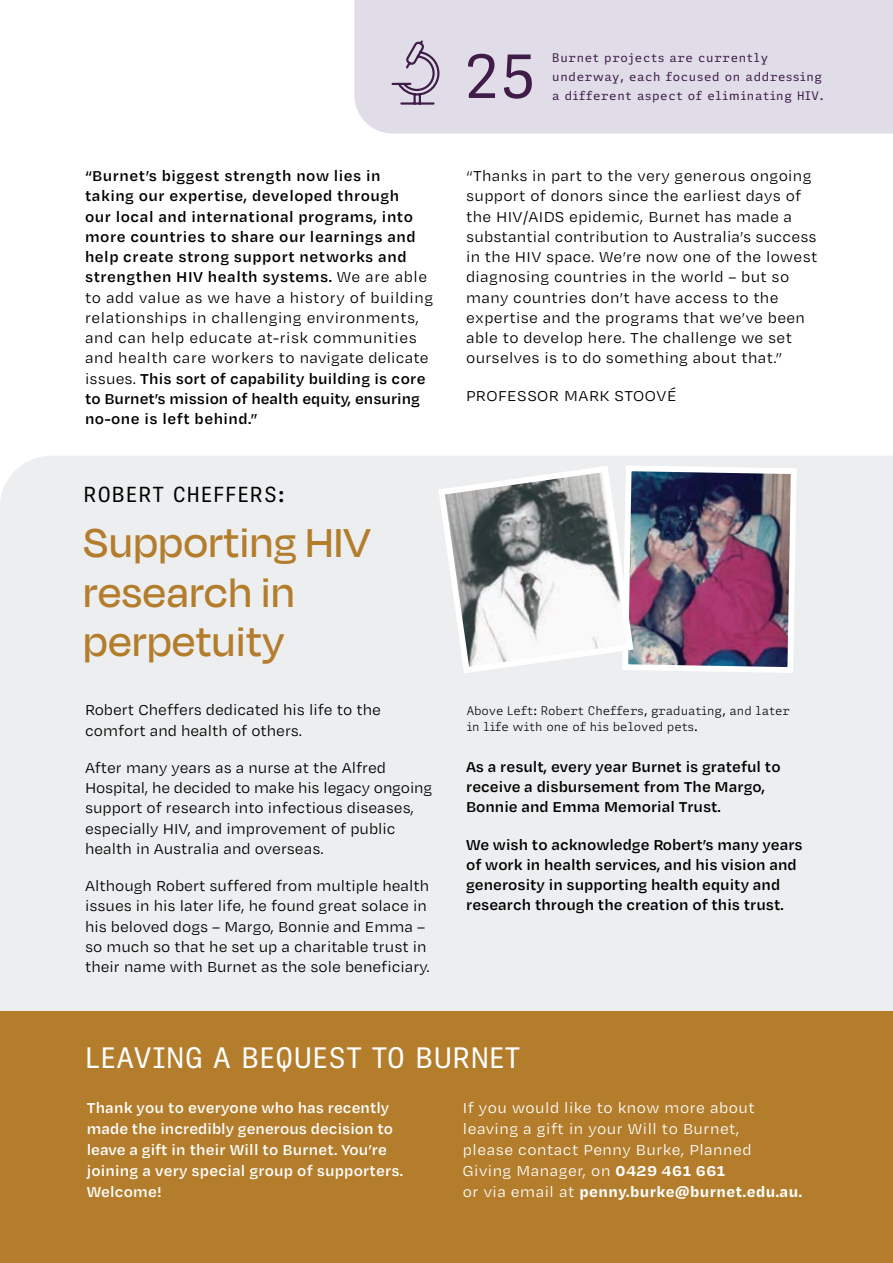
<style>
.page{position:relative;width:893px;height:1263px;background:#fff}
.page>*{position:absolute;margin:0;border:0;box-sizing:border-box;transform-origin:0 0}
.t1{font:60px "Adelle Mono Flex";color:#3f1d48}
.t2{font:500 46.5px/49.5px "Degular Display";letter-spacing:.03em;color:#b37d2c}
.t3{font:28.5px "Adelle Mono Flex";letter-spacing:.03em;color:#fff}
.t4{font:21px "Adelle Mono Flex";letter-spacing:.06em;color:#000}
.t5{font:600 16.5px/20.2px "Degular Text";letter-spacing:.03em;color:#000}
.t6{font:16.5px/20.2px "Degular Text";color:#000}
.t7{font:16.5px/20.2px "Degular Text";letter-spacing:.02em;color:#000}
.t8{font:600 16.5px/20.2px "Degular Text";color:#000}
.t9{font:16.5px/21px "Degular Text";letter-spacing:.03em;color:#fff}
.t10{font:600 16.5px/21px "Degular Text";letter-spacing:.01em;color:#fff}
.t11{font:16.5px "Degular Text";letter-spacing:.03em;color:#000}
.t12{font:12px/18.8px "Adelle Mono Flex";letter-spacing:.06em;color:#3f1d48}
.t13{font:300 12px/16.5px "Adelle Mono Flex";color:#000}
.s1{font-weight:400}
.s2{font-weight:700}
</style>
<div class="page">
<div style="left:0;top:456px;width:893px;height:807px;background:#eceef0"></div>
<img style="left:435px;top:462px;width:365px;height:215px">
<div style="left:1px;top:1011px;width:892px;height:252px;background:#b37d2c"></div>
<div style="left:354px;top:0;width:539px;height:134px;background:#e0dde8"></div>
<svg style="left:390px;top:38px;width:51px;height:68px;background:#c3bacb"></svg>
<h1 class="t1" style="left:463px;top:40px;width:75px">25</h1>
<p class="t12" style="left:552px;top:49px;width:271px">Burnet projects are currently underway, each focused on addressing</p>
<p class="t12" style="left:552px;top:86px;width:273px">a different aspect of eliminating HIV.</p>
<p class="t5" style="left:85px;top:165px;width:350px">“Burnet’s biggest strength now lies in taking our expertise, developed through<br>our local and international programs, into more countries to share our learnings and help create strong support networks and strengthen HIV health systems. <span class="s1">We are able to add value as we have a history of building relationships in challenging environments, and can help educate at-risk communities and health care workers to navigate delicate issues.</span> This sort of capability building is core to Burnet’s mission of health equity, ensuring no-one is left behind.”</p>
<p class="t7" style="left:466px;top:165px;width:353px">“Thanks in part to the very generous ongoing support of donors since the earliest days of the HIV/AIDS epidemic, Burnet has made a substantial contribution to Australia’s success in the HIV space. We’re now one of the lowest diagnosing countries in the world – but so many countries don’t have access to the expertise and the programs that we’ve been able to develop here. The challenge we set ourselves is to do something about that.”</p>
<p class="t11" style="left:466px;top:385px;width:212px">PROFESSOR MARK STOOVÉ</p>
<p class="t4" style="left:84px;top:482px;width:203px">ROBERT CHEFFERS:</p>
<h2 class="t2" style="left:84px;top:517px;width:288px">Supporting HIV research in perpetuity</h2>
<p class="t6" style="left:85px;top:699px;width:297px">Robert Cheffers dedicated his life to the comfort and health of others.</p>
<p class="t6" style="left:85px;top:757px;width:349px">After many years as a nurse at the Alfred Hospital, he decided to make his legacy ongoing support of research into infectious diseases, especially HIV, and improvement of public health in Australia and overseas.</p>
<p class="t6" style="left:85px;top:875px;width:346px">Although Robert suffered from multiple health issues in his later life, he found great solace in his beloved dogs – Margo, Bonnie and Emma – so much so that he set up a charitable trust in their name with Burnet as the sole beneficiary.</p>
<p class="t13" style="left:467px;top:702px;width:325px">Above Left: Robert Cheffers, graduating, and later in life with one of his beloved pets.</p>
<p class="t8" style="left:466px;top:755px;width:316px">As a result, every year Burnet is grateful to receive a disbursement from The Margo,<br>Bonnie and Emma Memorial Trust.</p>
<p class="t8" style="left:466px;top:833px;width:338px">We wish to acknowledge Robert’s many years of work in health services, and his vision and generosity in supporting health equity and research through the creation of this trust.</p>
<h3 class="t3" style="left:85px;top:1040px;width:436px">LEAVING A BEQUEST TO BURNET</h3>
<p class="t9" style="left:463px;top:1096px;width:341px">If you would like to know more about leaving a gift in your Will to Burnet,<br>please contact Penny Burke, Planned Giving Manager, on <span class="s2">0429 461 661<br></span>or via email at <span class="s2">penny.burke@burnet.edu.au.</span></p>
<p class="t10" style="left:87px;top:1096px;width:318px">Thank you to everyone who has recently made the incredibly generous decision to leave a gift in their Will to Burnet. You’re joining a very special group of supporters.<br>Welcome!</p>
</div>
